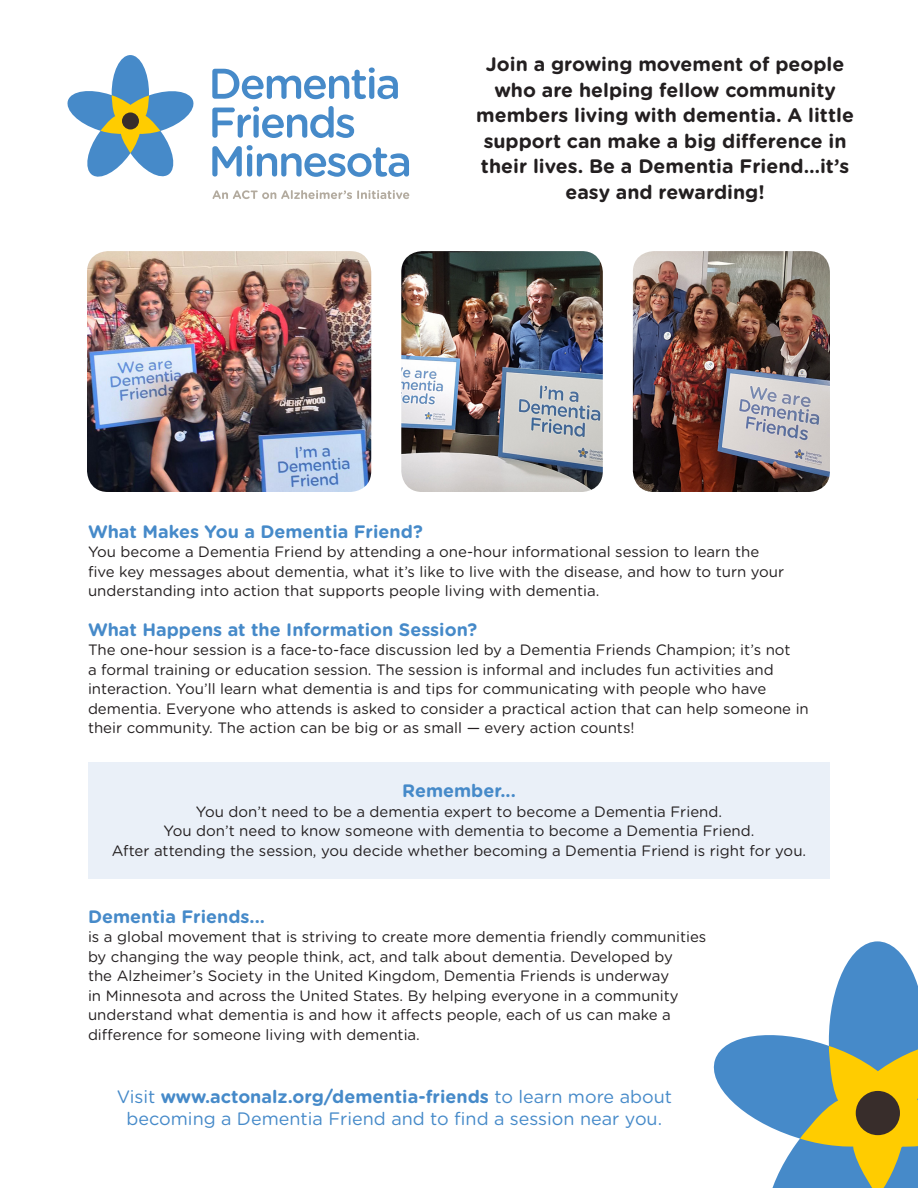
<style>
.page{position:relative;width:918px;height:1188px;background:#fff}
.page>*{position:absolute;margin:0;border:0;box-sizing:border-box;transform-origin:0 0}
.t1{font:700 19.5px/25.5px "Gotham Rounded";color:#231f20;text-align:center}
.t2{font:18px/21.6px "Gotham Rounded";color:#468ac9;text-align:center}
.t3{font:700 18px "Gotham Rounded";color:#468ac9}
.t4{font:15px/19.5px "Gotham Rounded";color:#231f20}
.s1{font-weight:700}
</style>
<div class="page">
<svg style="left:714px;top:941px;width:204px;height:247px"></svg>
<svg style="left:800px;top:1046px;width:118px;height:142px;background:#a8ac5d"></svg>
<div style="left:856px;top:1091px;width:44px;height:44px;background:#382d2b;border-radius:50%"></div>
<img style="left:87px;top:251px;width:284px;height:241px">
<img style="left:633px;top:251px;width:197px;height:241px">
<img style="left:401px;top:251px;width:202px;height:241px">
<svg style="left:68px;top:55px;width:126px;height:122px"></svg>
<div style="left:122px;top:112px;width:17px;height:17px;background:#382d2b;border-radius:50%"></div>
<svg style="left:212px;top:67px;width:186px;height:32px"></svg>
<svg style="left:212px;top:106px;width:142px;height:32px"></svg>
<svg style="left:212px;top:145px;width:197px;height:32px"></svg>
<svg style="left:213px;top:190px;width:196px;height:9px"></svg>
<div style="left:88px;top:762px;width:742px;height:117px;background:#eaf0f8"></div>
<p class="t1" style="left:476px;top:51px;width:379px">Join a growing movement of people who are helping fellow community members living with dementia. A little support can make a big difference in their lives. Be a Dementia Friend…it’s easy and rewarding!</p>
<p class="t3" style="left:88px;top:518px;width:336px">What Makes You a Dementia Friend?</p>
<p class="t4" style="left:88px;top:541px;width:698px">You become a Dementia Friend by attending a one-hour informational session to learn the five key messages about dementia, what it’s like to live with the disease, and how to turn your understanding into action that supports people living with dementia.</p>
<p class="t3" style="left:88px;top:616px;width:391px">What Happens at the Information Session?</p>
<p class="t4" style="left:88px;top:639px;width:722px">The one-hour session is a face-to-face discussion led by a Dementia Friends Champion; it’s not<br>a formal training or education session. The session is informal and includes fun activities and interaction. You’ll learn what dementia is and tips for communicating with people who have dementia. Everyone who attends is asked to consider a practical action that can help someone in their community. The action can be big or as small — every action counts!</p>
<p class="t3" style="left:402px;top:778px;width:115px">Remember...</p>
<p class="t4" style="left:196px;top:801px;width:528px">You don’t need to be a dementia expert to become a Dementia Friend.</p>
<p class="t4" style="left:164px;top:820px;width:592px">You don’t need to know someone with dementia to become a Dementia Friend.</p>
<p class="t4" style="left:112px;top:840px;width:696px">After attending the session, you decide whether becoming a Dementia Friend is right for you.</p>
<p class="t3" style="left:88px;top:903px;width:179px">Dementia Friends...</p>
<p class="t4" style="left:88px;top:926px;width:620px">is a global movement that is striving to create more dementia friendly communities by changing the way people think, act, and talk about dementia. Developed by<br>the Alzheimer’s Society in the United Kingdom, Dementia Friends is underway<br>in Minnesota and across the United States. By helping everyone in a community understand what dementia is and how it affects people, each of us can make a difference for someone living with dementia.</p>
<p class="t2" style="left:117px;top:1085px;width:557px">Visit <span class="s1">www.actonalz.org/dementia-friends</span> to learn more about becoming a Dementia Friend and to find a session near you.</p>
</div>
